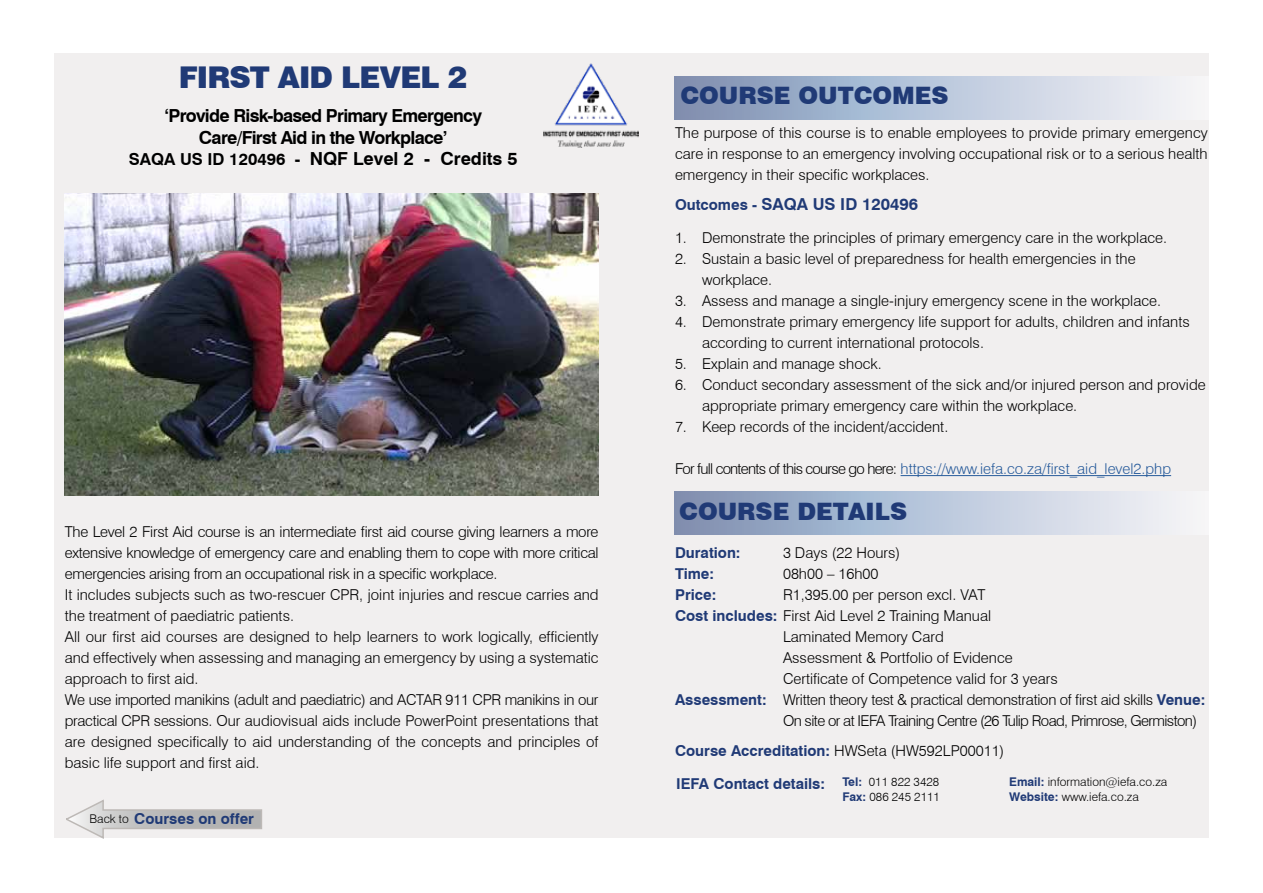
<style>
.page{position:relative;width:1263px;height:893px;background:#fff}
.page>*{position:absolute;margin:0;border:0;box-sizing:border-box;transform-origin:0 0}
.t1{font:900 30px "Swiss 721 BT";letter-spacing:-.03em;color:#203a76}
.t2{font:900 24px "Swiss 721 BT";color:#203a76}
.t3{font:700 18px/21.6px "Swiss 721 BT";letter-spacing:-.04em;color:#000;text-align:center}
.t4{font:700 16.5px "Swiss 721 BT";color:#203a76}
.t5{font:300 15px/21px "Swiss 721 BT";color:#000}
.t6{font:700 15px "Swiss 721 BT";color:#203a76}
.t7{font:300 15px "Swiss 721 BT";letter-spacing:-.05em;color:#275b9b}
.t8{font:300 15px "Swiss 721 BT";letter-spacing:-.02em;color:#000}
.t9{font:300 15px "Swiss 721 BT";letter-spacing:-.04em;color:#000}
.t10{font:300 12px/14.4px "Swiss 721 BT";color:#000}
.s1{font-size:16.5px}
.s2{font-weight:300;font-size:12px;color:#000}
.s3{font-size:15px}
.s4{color:#000}
.s5{font-weight:700;color:#203a76}
.s6{font-weight:300;color:#000}
</style>
<div class="page">
<div style="left:55px;top:53px;width:1154px;height:785px;background:#f1efef"></div>
<img style="left:65px;top:193px;width:534px;height:302px">
<div style="left:674px;top:492px;width:535px;height:42px;background:linear-gradient(to right,#7c92b6,#f9fafd)"></div>
<div style="left:674px;top:77px;width:535px;height:42px;background:linear-gradient(to right,#7c92b6,#f9fafd)"></div>
<img style="left:544px;top:63px;width:95px;height:85px">
<hr style="left:900px;top:475px;width:271px;height:1px;background:#275b9b">
<svg style="left:66px;top:799px;width:197px;height:40px"></svg>
<h1 class="t1" style="left:179px;top:59px;width:290px">FIRST AID LEVEL 2</h1>
<p class="t3" style="left:129px;top:104px;width:391px">‘Provide Risk-based Primary Emergency<br>Care/First Aid in the Workplace’<br><span class="s1">SAQA US ID 120496 -</span> NQF Level 2 - Credits 5</p>
<p class="t5" style="left:65px;top:521px;width:535px">The Level 2 First Aid course is an intermediate first aid course giving learners a more extensive knowledge of emergency care and enabling them to cope with more critical emergencies arising from an occupational risk in a specific workplace.<br>It includes subjects such as two-rescuer CPR, joint injuries and rescue carries and the treatment of paediatric patients.<br>All our first aid courses are designed to help learners to work logically, efficiently and effectively when assessing and managing an emergency by using a systematic approach to first aid.<br>We use imported manikins (adult and paediatric) and ACTAR 911 CPR manikins in our practical CPR sessions. Our audiovisual aids include PowerPoint presentations that are designed specifically to aid understanding of the concepts and principles of basic life support and first aid.</p>
<p class="t6" style="left:90px;top:809px;width:166px"><span class="s2">Back to</span> Courses on offer</p>
<h2 class="t2" style="left:680px;top:81px;width:270px">COURSE OUTCOMES</h2>
<p class="t5" style="left:675px;top:122px;width:534px;text-align:justify">The purpose of this course is to enable employees to provide primary emergency care in response to an emergency involving occupational risk or to a serious health emergency in their specific workplaces.</p>
<p class="t4" style="left:675px;top:193px;width:245px"><span class="s3">Outcomes -</span> SAQA US ID 120496</p>
<p class="t5" style="left:675px;top:227px;width:494px">1. Demonstrate the principles of primary emergency care in the workplace.</p>
<p class="t5" style="left:702px;top:248px;width:435px;text-indent:-27px">2. Sustain a basic level of preparedness for health emergencies in the workplace.</p>
<p class="t5" style="left:675px;top:290px;width:488px">3. Assess and manage a single-injury emergency scene in the workplace.</p>
<p class="t5" style="left:702px;top:311px;width:489px;text-indent:-27px">4. Demonstrate primary emergency life support for adults, children and infants according to current international protocols.</p>
<p class="t5" style="left:675px;top:353px;width:208px">5. Explain and manage shock.</p>
<p class="t5" style="left:702px;top:374px;width:505px;text-indent:-27px">6. Conduct secondary assessment of the sick and/or injured person and provide appropriate primary emergency care within the workplace.</p>
<p class="t5" style="left:675px;top:416px;width:275px">7. Keep records of the incident/accident.</p>
<p class="t7" style="left:675px;top:460px;width:498px"><span class="s4">For full contents of this course go here:</span> https://www.iefa.co.za/first_aid_level2.php</p>
<h2 class="t2" style="left:679px;top:497px;width:229px">COURSE DETAILS</h2>
<p class="t6" style="left:675px;top:542px;width:67px">Duration:</p>
<p class="t5" style="left:783px;top:542px;width:119px">3 Days (22 Hours)</p>
<p class="t6" style="left:675px;top:563px;width:41px">Time:</p>
<p class="t5" style="left:783px;top:563px;width:97px">08h00 – 16h00</p>
<p class="t6" style="left:675px;top:584px;width:43px">Price:</p>
<p class="t5" style="left:783px;top:584px;width:204px">R1,395.00 per person excl. VAT</p>
<p class="t5" style="left:675px;top:605px;width:318px"><span class="s5">Cost includes:</span> First Aid Level 2 Training Manual</p>
<p class="t5" style="left:783px;top:626px;width:162px">Laminated Memory Card</p>
<p class="t5" style="left:783px;top:647px;width:231px">Assessment &amp; Portfolio of Evidence</p>
<p class="t5" style="left:783px;top:668px;width:276px">Certificate of Competence valid for 3 years</p>
<p class="t8" style="left:675px;top:691px;width:532px"><span class="s5">Assessment:</span> Written theory test &amp; practical demonstration of first aid skills <span class="s5">Venue:</span></p>
<p class="t9" style="left:783px;top:712px;width:416px">On site or at IEFA Training Centre (26 Tulip Road, Primrose, Germiston)</p>
<p class="t6" style="left:675px;top:740px;width:331px">Course Accreditation: <span class="s6">HWSeta (HW592LP00011)</span></p>
<p class="t6" style="left:676px;top:773px;width:265px">IEFA Contact details: <sup>Tel:</sup> <sup>011</sup> <sup>822</sup> <sup>3428</sup></p>
<p class="t10" style="left:843px;top:789px;width:99px"><span class="s5">Fax:</span> 086 245 2111</p>
<p class="t10" style="left:1009px;top:775px;width:160px"><span class="s5">Email:</span> information@iefa.co.za<br><span class="s5">Website:</span> www.iefa.co.za</p>
</div>
